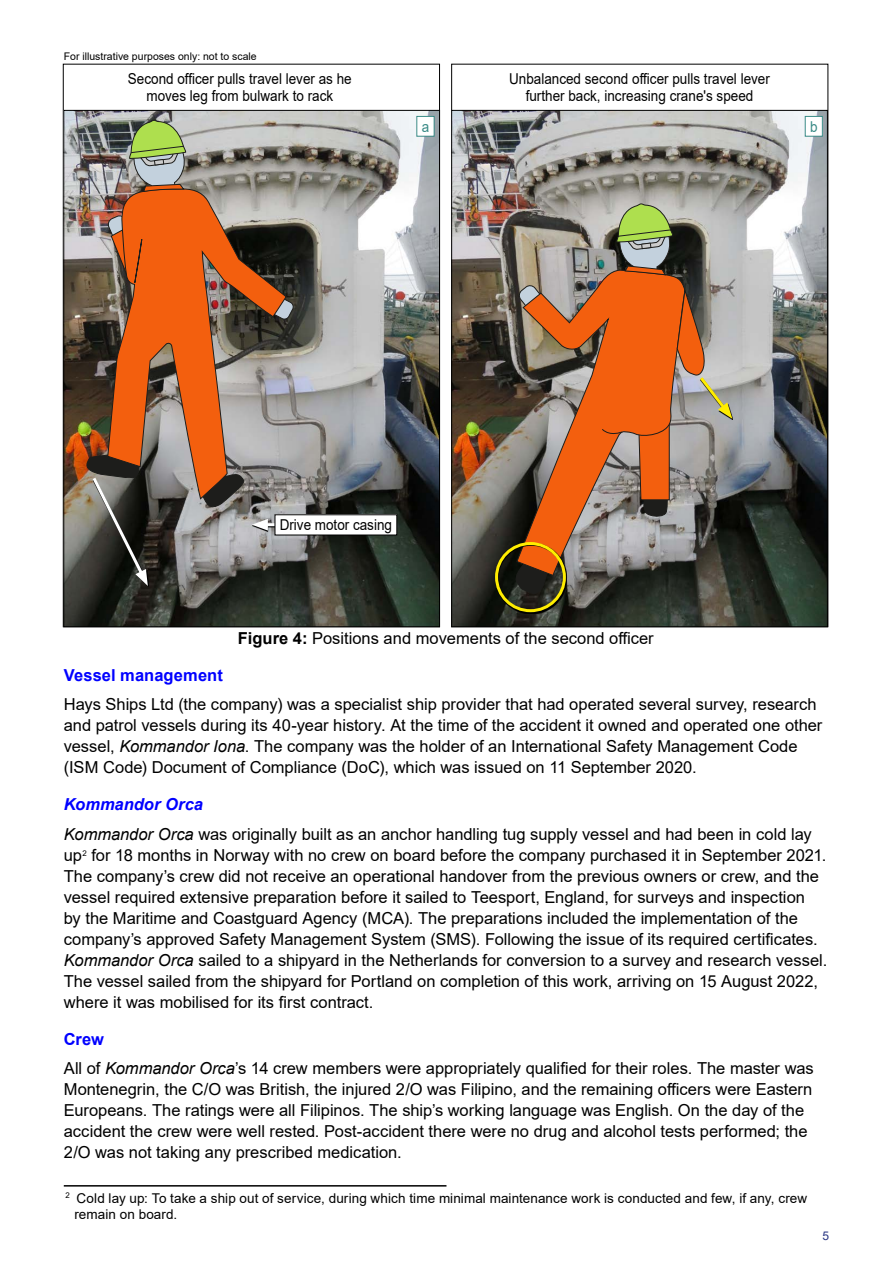
<style>
.page{position:relative;width:893px;height:1263px;background:#fff}
.page>*{position:absolute;margin:0;border:0;box-sizing:border-box;transform-origin:0 0}
._3_0_Main_Body_Text{font:16.5px/21px "Arial";color:#000}
.Label__caption{font:16.5px "Arial";color:#000}
._2_1_Sub_Header{font:700 16.5px "Arial";letter-spacing:.005em;color:#00f}
._2_1_Sub_Header-2{font:italic 700 16.5px "Arial";color:#00f}
.t1{font:15px/16.5px "Arial";color:#000;text-align:center;scale:.9 1}
.t2{font:15px "Arial";color:#398a86;scale:.9 1}
._3_6_Footnotes{font:13.5px/16.2px "Arial";letter-spacing:.005em;color:#000}
.t3{font:12px "Arial";color:#283583}
.Label__courtesy{font:10.5px "Arial";color:#000}
.s1{font-weight:700}
.s2{font-style:italic}
</style>
<div class="page">
<hr style="left:64px;top:1185px;width:382px;height:1px;background:#000">
<img style="left:65px;top:112px;width:373px;height:513px">
<svg style="left:199px;top:503px;width:47px;height:8px"></svg>
<svg style="left:287px;top:296px;width:7px;height:24px"></svg>
<svg style="left:107px;top:189px;width:180px;height:314px;background:#ae6d48"></svg>
<svg style="left:129px;top:120px;width:58px;height:79px;background:#a8a673"></svg>
<img style="left:453px;top:112px;width:373px;height:513px">
<svg style="left:516px;top:270px;width:169px;height:306px;background:#ad7352"></svg>
<svg style="left:602px;top:429px;width:20px;height:8px"></svg>
<svg style="left:616px;top:203px;width:58px;height:77px;background:#9c9d68"></svg>
<svg style="left:496px;top:543px;width:71px;height:70px;background:#593c18"></svg>
<div style="left:495px;top:542px;width:71px;height:70px;border:3px solid #ffed00;border-radius:50%"></div>
<svg style="left:82px;top:454px;width:66px;height:132px;background:#4c463d"></svg>
<svg style="left:252px;top:520px;width:23px;height:12px"></svg>
<hr style="left:262px;top:523px;width:57px;height:3px;background:#fff">
<svg style="left:252px;top:519px;width:16px;height:12px"></svg>
<div style="left:275px;top:515px;width:122px;height:20px;background:#fff"></div>
<svg style="left:732px;top:378px;width:1px;height:42px"></svg>
<svg style="left:638px;top:290px;width:94px;height:228px;background:#b77c5a"></svg>
<div style="left:805px;top:116px;width:17px;height:20px;background:#fff"></div>
<div style="left:805px;top:116px;width:17px;height:20px;border:1px solid #398a86"></div>
<div style="left:417px;top:116px;width:17px;height:20px;background:#fff"></div>
<p class="Label__courtesy" style="left:64px;top:49px;width:194px">For illustrative purposes only: not to scale</p>
<p class="t1" style="left:128px;top:70px;width:250px">Second officer pulls travel lever as he moves leg from bulwark to rack</p>
<p class="t1" style="left:509px;top:71px;width:291px">Unbalanced second officer pulls travel lever further back, increasing crane's speed</p>
<p class="t2" style="left:422px;top:116px;width:10px">a</p>
<p class="t2" style="left:810px;top:116px;width:10px">b</p>
<p class="t1" style="left:280px;top:517px;width:126px">Drive motor casing</p>
<p class="Label__caption" style="left:238px;top:626px;width:417px"><span class="s1">Figure 4:</span> Positions and movements of the second officer</p>
<h2 class="_2_1_Sub_Header" style="left:64px;top:663px;width:161px">Vessel management</h2>
<p class="_3_0_Main_Body_Text" style="left:64px;top:694px;width:760px">Hays Ships Ltd (the company) was a specialist ship provider that had operated several survey, research and patrol vessels during its 40-year history. At the time of the accident it owned and operated one other vessel, <span class="s2">Kommandor Iona</span>. The company was the holder of an International Safety Management Code (ISM Code) Document of Compliance (DoC), which was issued on 11 September 2020.</p>
<h2 class="_2_1_Sub_Header-2" style="left:64px;top:793px;width:141px">Kommandor Orca</h2>
<p class="_3_0_Main_Body_Text" style="left:64px;top:823px;width:765px"><span class="s2">Kommandor Orca</span> was originally built as an anchor handling tug supply vessel and had been in cold lay up<sup>2</sup> for 18 months in Norway with no crew on board before the company purchased it in September 2021.<br>The company’s crew did not receive an operational handover from the previous owners or crew, and the vessel required extensive preparation before it sailed to Teesport, England, for surveys and inspection<br>by the Maritime and Coastguard Agency (MCA). The preparations included the implementation of the company’s approved Safety Management System (SMS). Following the issue of its required certificates.<br><span class="s2">Kommandor Orca</span> sailed to a shipyard in the Netherlands for conversion to a survey and research vessel.<br>The vessel sailed from the shipyard for Portland on completion of this work, arriving on 15 August 2022, where it was mobilised for its first contract.</p>
<h2 class="_2_1_Sub_Header" style="left:64px;top:1027px;width:42px">Crew</h2>
<p class="_3_0_Main_Body_Text" style="left:64px;top:1058px;width:751px">All of <span class="s2">Kommandor Orca</span>’s 14 crew members were appropriately qualified for their roles. The master was Montenegrin, the C/O was British, the injured 2/O was Filipino, and the remaining officers were Eastern Europeans. The ratings were all Filipinos. The ship’s working language was English. On the day of the accident the crew were well rested. Post-accident there were no drug and alcohol tests performed; the 2/O was not taking any prescribed medication.</p>
<p class="_3_6_Footnotes" style="left:74px;top:1190px;width:734px;text-indent:-9px"><sup>2</sup> Cold lay up: To take a ship out of service, during which time minimal maintenance work is conducted and few, if any, crew remain on board.</p>
<p class="t3" style="left:822px;top:1228px;width:8px">5</p>
</div>
